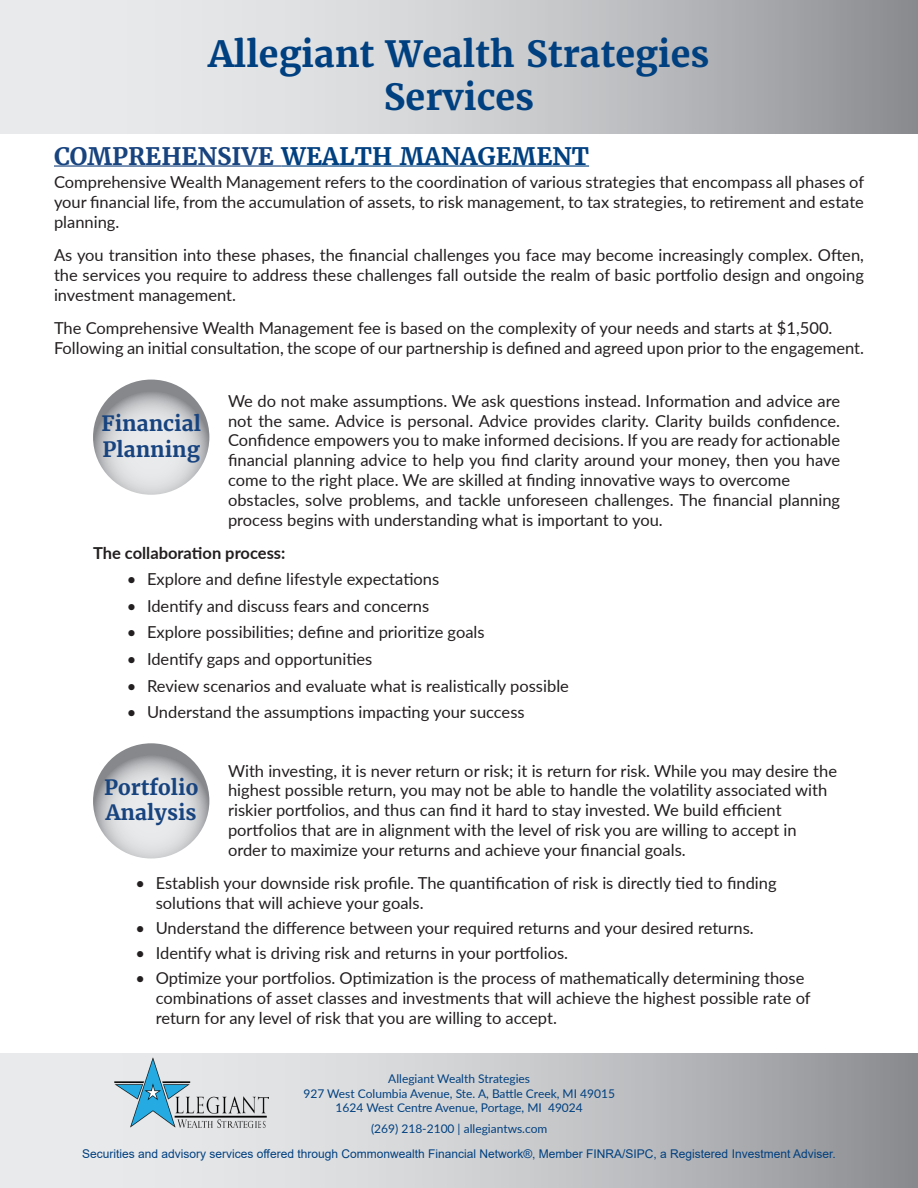
<style>
.page{position:relative;width:918px;height:1188px;background:#fff}
.page>*{position:absolute;margin:0;border:0;box-sizing:border-box;transform-origin:0 0}
.t1{font:700 36px "Merriweather";color:#004080}
.t2{font:700 24px "Merriweather";color:#004080}
.t3{font:700 21px "Merriweather";color:#17437f}
.t4{font:16.5px/19.8px "Lato";color:#231f20;text-align:justify}
.t5{font:700 16.5px "Lato";color:#231f20}
.t6{font:12px "Lato";color:#004080}
.t7{font:12px "Arial";color:#004080}
.s1{color:#17437f}
</style>
<div class="page">
<svg style="left:0;top:0;width:918px;height:134px;background:#c9cacc"></svg>
<svg style="left:0;top:1054px;width:918px;height:133px;background:#c6c7c9"></svg>
<hr style="left:54px;top:165px;width:228px;height:2px;background:#17437f">
<hr style="left:282px;top:165px;width:307px;height:2px;background:#004080">
<svg style="left:93px;top:380px;width:116px;height:115px"></svg>
<svg style="left:93px;top:743px;width:116px;height:116px"></svg>
<img style="left:113px;top:1057px;width:156px;height:79px">
<p class="t1" style="left:209px;top:31px;width:502px">Allegiant Wealth Strategies</p>
<p class="t1" style="left:384px;top:74px;width:152px">Services</p>
<p class="t2" style="left:54px;top:141px;width:537px"><span class="s1">COMPREHENSIVE</span> WEALTH MANAGEMENT</p>
<p class="t4" style="left:54px;top:172px;width:812px">Comprehensive Wealth Management refers to the coordination of various strategies that encompass all phases of your financial life, from the accumulation of assets, to risk management, to tax strategies, to retirement and estate planning.</p>
<p class="t4" style="left:54px;top:245px;width:811px">As you transition into these phases, the financial challenges you face may become increasingly complex. Often, the services you require to address these challenges fall outside the realm of basic portfolio design and ongoing investment management.</p>
<p class="t4" style="left:54px;top:318px;width:780px">The Comprehensive Wealth Management fee is based on the complexity of your needs and starts at $1,500.</p>
<p class="t4" style="left:54px;top:337px;width:811px">Following an initial consultation, the scope of our partnership is defined and agreed upon prior to the engagement.</p>
<p class="t4" style="left:228px;top:390px;width:614px">We do not make assumptions. We ask questions instead. Information and advice are not the same. Advice is personal. Advice provides clarity. Clarity builds confidence.<br>Confidence empowers you to make informed decisions. If you are ready for actionable financial planning advice to help you find clarity around your money, then you have come to the right place. We are skilled at finding innovative ways to overcome</p>
<p class="t4" style="left:228px;top:489px;width:614px">obstacles, solve problems, and tackle unforeseen challenges. The financial planning process begins with understanding what is important to you.</p>
<p class="t5" style="left:93px;top:541px;width:194px">The collaboration process:</p>
<p class="t4" style="left:127px;top:569px;width:314px">• Explore and define lifestyle expectations</p>
<p class="t4" style="left:127px;top:595px;width:304px">• Identify and discuss fears and concerns</p>
<p class="t4" style="left:127px;top:622px;width:359px">• Explore possibilities; define and prioritize goals</p>
<p class="t4" style="left:127px;top:648px;width:247px">• Identify gaps and opportunities</p>
<p class="t4" style="left:127px;top:675px;width:444px">• Review scenarios and evaluate what is realistically possible</p>
<p class="t4" style="left:127px;top:702px;width:399px">• Understand the assumptions impacting your success</p>
<p class="t3" style="left:101px;top:410px;width:101px">Financial</p>
<p class="t3" style="left:102px;top:436px;width:99px">Planning</p>
<p class="t4" style="left:228px;top:760px;width:611px">With investing, it is never return or risk; it is return for risk. While you may desire the</p>
<p class="t4" style="left:228px;top:780px;width:601px">highest possible return, you may not be able to handle the volatility associated with</p>
<p class="t4" style="left:228px;top:800px;width:555px">riskier portfolios, and thus can find it hard to stay invested. We build efficient</p>
<p class="t4" style="left:228px;top:819px;width:570px">portfolios that are in alignment with the level of risk you are willing to accept in</p>
<p class="t4" style="left:228px;top:839px;width:459px">order to maximize your returns and achieve your financial goals.</p>
<p class="t4" style="left:135px;top:872px;width:643px">• Establish your downside risk profile. The quantification of risk is directly tied to finding</p>
<p class="t4" style="left:156px;top:892px;width:269px">solutions that will achieve your goals.</p>
<p class="t4" style="left:135px;top:917px;width:620px">• Understand the difference between your required returns and your desired returns.</p>
<p class="t4" style="left:135px;top:943px;width:434px">• Identify what is driving risk and returns in your portfolios.</p>
<p class="t4" style="left:135px;top:968px;width:671px">• Optimize your portfolios. Optimization is the process of mathematically determining those</p>
<p class="t4" style="left:156px;top:988px;width:656px">combinations of asset classes and investments that will achieve the highest possible rate of</p>
<p class="t4" style="left:156px;top:1007px;width:403px">return for any level of risk that you are willing to accept.</p>
<p class="t3" style="left:104px;top:774px;width:96px">Portfolio</p>
<p class="t3" style="left:106px;top:799px;width:92px">Analysis</p>
<p class="t6" style="left:388px;top:1070px;width:143px">Allegiant Wealth Strategies</p>
<p class="t6" style="left:303px;top:1085px;width:313px">927 West Columbia Avenue, Ste. A, Battle Creek, MI 49015</p>
<p class="t6" style="left:336px;top:1099px;width:249px">1624 West Centre Avenue, Portage, MI 49024</p>
<p class="t6" style="left:371px;top:1120px;width:178px">(269) 218-2100 | allegiantws.com</p>
<p class="t7" style="left:82px;top:1145px;width:755px">Securities and advisory services offered through Commonwealth Financial Network®, Member FINRA/SIPC, a Registered Investment Adviser.</p>
</div>
